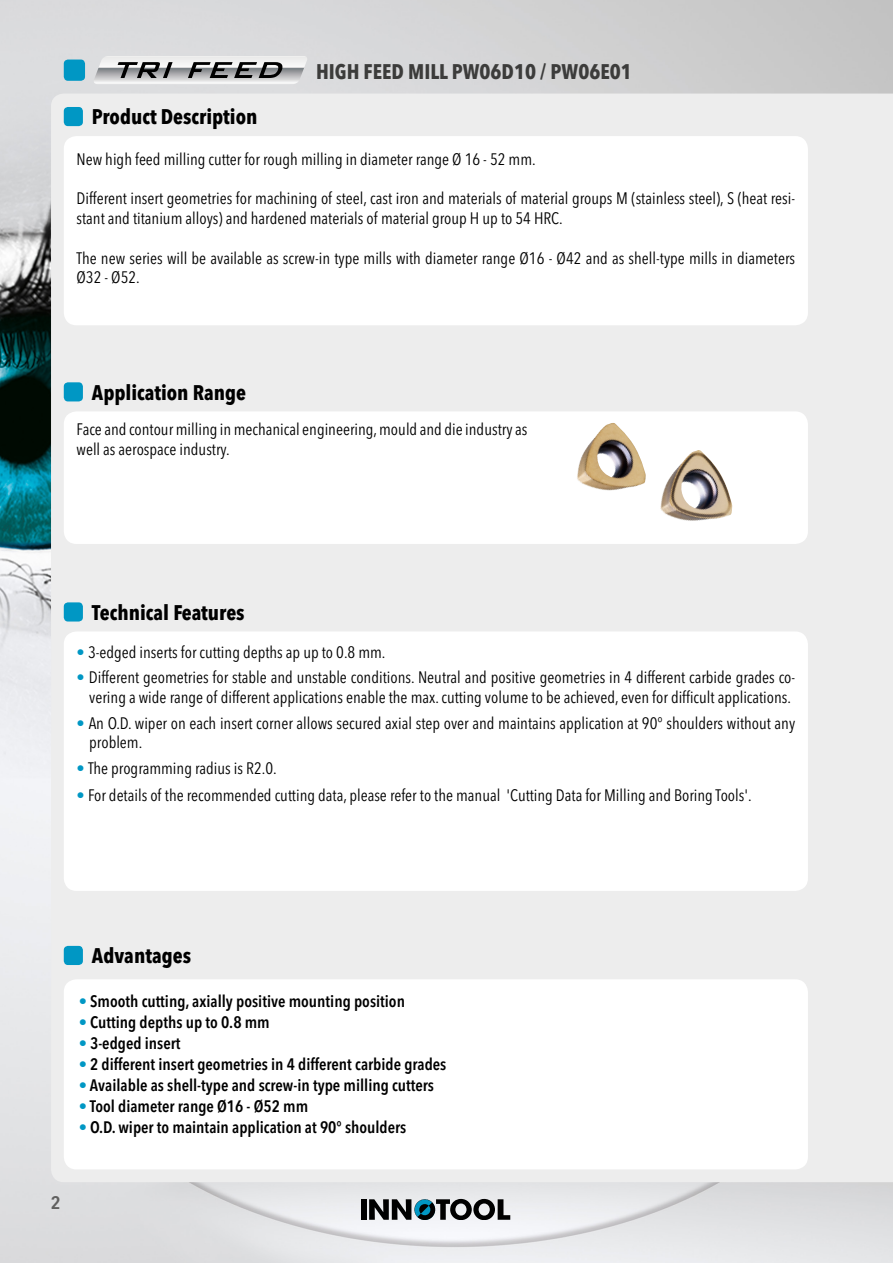
<style>
.page{position:relative;width:893px;height:1263px;background:#fff}
.page>*{position:absolute;margin:0;border:0;box-sizing:border-box;transform-origin:0 0}
.t1{font:700 condensed 21px "Avenir Next LT Pro";color:#000}
.t2{font:700 condensed 21px "Avenir Next LT Pro";color:#3c3c3b}
.t3{font:600 condensed 18px "Avenir Next LT Pro";color:#60605f;scale:1.1 1}
.t4{font:condensed 16.5px/19.8px "Avenir Next LT Pro";color:#000}
.t5{font:600 condensed 16.5px "Avenir Next LT Pro";color:#000}
.s1{font-weight:600;color:#0097c4}
.s2{color:#0097c4}
</style>
<div class="page">
<img style="left:0;top:0;width:893px;height:1263px">
<div style="left:51px;top:94px;width:842px;height:1088px;background:#ededed"></div>
<div style="left:361px;top:1199px;width:6px;height:21px;background:#000"></div>
<svg style="left:369px;top:1198px;width:141px;height:22px;background:#687074"></svg>
<div style="left:64px;top:60px;width:21px;height:21px;background:#0097c4;border-radius:4px"></div>
<div style="left:64px;top:979px;width:744px;height:190px;background:#fff;border-radius:13px"></div>
<div style="left:64px;top:946px;width:19px;height:19px;background:#0097c4;border-radius:4px"></div>
<div style="left:64px;top:107px;width:19px;height:19px;background:#0097c4;border-radius:4px"></div>
<div style="left:64px;top:382px;width:19px;height:19px;background:#0097c4;border-radius:4px"></div>
<div style="left:64px;top:136px;width:744px;height:189px;background:#fff;border-radius:13px"></div>
<div style="left:64px;top:411px;width:744px;height:133px;background:#fff;border-radius:13px"></div>
<div style="left:64px;top:602px;width:19px;height:19px;background:#0097c4;border-radius:4px"></div>
<div style="left:64px;top:631px;width:744px;height:260px;background:#fff;border-radius:13px"></div>
<svg style="left:93px;top:56px;width:215px;height:28px"></svg>
<img style="left:577px;top:423px;width:69px;height:68px">
<img style="left:660px;top:450px;width:72px;height:71px">
<p class="t1" style="left:92px;top:104px;width:167px">Product Description</p>
<p class="t2" style="left:316px;top:59px;width:317px">HIGH FEED MILL PW06D10 / PW06E01</p>
<p class="t4" style="left:77px;top:149px;width:461px">New high feed milling cutter for rough milling in diameter range Ø 16 - 52 mm.</p>
<p class="t4" style="left:77px;top:188px;width:720px">Different insert geometries for machining of steel, cast iron and materials of material groups M (stainless steel), S (heat resi&shy;stant and titanium alloys) and hardened materials of material group H up to 54 HRC.</p>
<p class="t4" style="left:77px;top:248px;width:720px">The new series will be available as screw-in type mills with diameter range Ø16 - Ø42 and as shell-type mills in diameters<br>Ø32 - Ø52.</p>
<p class="t1" style="left:92px;top:380px;width:156px">Application Range</p>
<p class="t4" style="left:77px;top:419px;width:452px">Face and contour milling in mechanical engineering, mould and die industry as well as aerospace industry.</p>
<p class="t1" style="left:92px;top:600px;width:154px">Technical Features</p>
<p class="t4" style="left:77px;top:642px;width:310px"><span class="s1">•</span> 3-edged inserts for cutting depths ap up to 0.8 mm.</p>
<p class="t4" style="left:77px;top:667px;width:720px;text-align:center"><span class="s1">•</span> Different geometries for stable and unstable conditions. Neutral and positive geometries in 4 different carbide grades co&shy;vering a wide range of different applications enable the max. cutting volume to be achieved, even for difficult applications.</p>
<p class="t4" style="left:89px;top:713px;width:707px;text-indent:-13px"><span class="s1">•</span> An O.D. wiper on each insert corner allows secured axial step over and maintains application at 90° shoulders without any problem.</p>
<p class="t4" style="left:77px;top:758px;width:202px"><span class="s1">•</span> The programming radius is R2.0.</p>
<p class="t4" style="left:77px;top:785px;width:677px"><span class="s1">•</span> For details of the recommended cutting data, please refer to the manual 'Cutting Data for Milling and Boring Tools'.</p>
<p class="t1" style="left:92px;top:943px;width:101px">Advantages</p>
<p class="t5" style="left:79px;top:991px;width:328px"><span class="s2">•</span> Smooth cutting, axially positive mounting position</p>
<p class="t5" style="left:79px;top:1012px;width:193px"><span class="s2">•</span> Cutting depths up to 0.8 mm</p>
<p class="t5" style="left:79px;top:1033px;width:103px"><span class="s2">•</span> 3-edged insert</p>
<p class="t5" style="left:79px;top:1054px;width:369px"><span class="s2">•</span> 2 different insert geometries in 4 different carbide grades</p>
<p class="t5" style="left:79px;top:1075px;width:357px"><span class="s2">•</span> Available as shell-type and screw-in type milling cutters</p>
<p class="t5" style="left:79px;top:1096px;width:231px"><span class="s2">•</span> Tool diameter range Ø16 - Ø52 mm</p>
<p class="t5" style="left:79px;top:1117px;width:329px"><span class="s2">•</span> O.D. wiper to maintain application at 90° shoulders</p>
<p class="t3" style="left:51px;top:1191px;width:11px">2</p>
</div>
